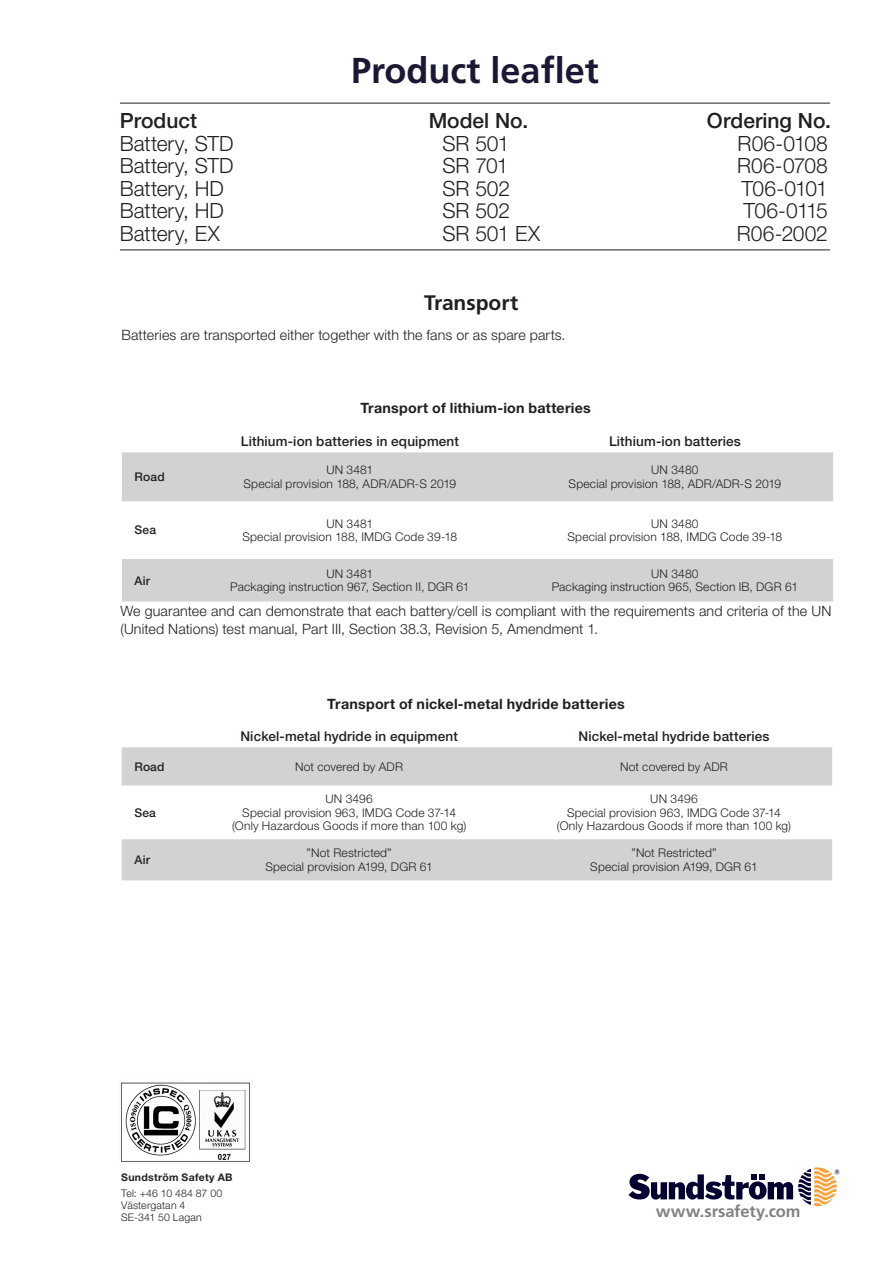
<style>
.page{position:relative;width:893px;height:1263px;background:#fff}
.page>*{position:absolute;margin:0;border:0;box-sizing:border-box;transform-origin:0 0}
.t1{font:700 36px "Frutiger LT Pro";color:#191933}
.Designation_rad_2{font:300 21px "Helvetica Neue LT Pro";letter-spacing:-.005em;color:#231f20}
.Designation{font:500 21px "Helvetica Neue LT Pro";color:#231f20}
.t2{font:700 21px "Frutiger LT Pro";letter-spacing:-.005em;color:#231f20}
.t3{font:700 16.5px "Frutiger LT Pro";letter-spacing:-.005em;color:#808285}
.Bröd{font:300 14.25px/18px "Helvetica Neue LT Pro";letter-spacing:.01em;color:#231f20}
.Bröd-2{font:700 14.25px "Helvetica Neue LT Pro";letter-spacing:.015em;color:#231f20}
.Tabell{font:500 13.5px "Helvetica Neue LT Pro";letter-spacing:.01em;color:#231f20}
.Tabell-2{font:300 12px/13.5px "Helvetica Neue LT Pro";letter-spacing:.015em;color:#231f20;text-align:center}
.Tabell-3{font:500 12px "Helvetica Neue LT Pro";letter-spacing:.015em;color:#231f20}
.t4{font:300 10.5px/12px "Helvetica Neue LT Pro";letter-spacing:.015em;color:#231f20}
.t5{font:700 10.5px "Helvetica Neue LT Std";letter-spacing:.03em;color:#231f20}
</style>
<div class="page">
<img style="left:121px;top:1082px;width:129px;height:80px">
<svg style="left:628px;top:1167px;width:211px;height:39px"></svg>
<svg style="left:122px;top:452px;width:711px;height:149px;fill:#d1d2d4"></svg>
<svg style="left:122px;top:747px;width:710px;height:133px;fill:#d1d2d4"></svg>
<hr style="left:120px;top:250px;width:710px;height:1px;background:#231f20">
<hr style="left:120px;top:103px;width:710px;height:1px;background:#231f20">
<p class="t1" style="left:351px;top:49px;width:249px">Product leaflet</p>
<p class="Designation" style="left:120px;top:108px;width:79px">Product</p>
<p class="Designation" style="left:429px;top:108px;width:101px">Model No.</p>
<p class="Designation" style="left:707px;top:108px;width:125px">Ordering No.</p>
<p class="Designation_rad_2" style="left:120px;top:130px;width:115px">Battery, STD</p>
<p class="Designation_rad_2" style="left:442px;top:130px;width:68px">SR 501</p>
<p class="Designation_rad_2" style="left:738px;top:130px;width:92px">R06-0108</p>
<p class="Designation_rad_2" style="left:120px;top:153px;width:115px">Battery, STD</p>
<p class="Designation_rad_2" style="left:442px;top:153px;width:68px">SR 701</p>
<p class="Designation_rad_2" style="left:737px;top:153px;width:92px">R06-0708</p>
<p class="Designation_rad_2" style="left:120px;top:175px;width:105px">Battery, HD</p>
<p class="Designation_rad_2" style="left:442px;top:175px;width:69px">SR 502</p>
<p class="Designation_rad_2" style="left:741px;top:175px;width:88px">T06-0101</p>
<p class="Designation_rad_2" style="left:120px;top:198px;width:105px">Battery, HD</p>
<p class="Designation_rad_2" style="left:442px;top:198px;width:69px">SR 502</p>
<p class="Designation_rad_2" style="left:743px;top:198px;width:86px">T06-0115</p>
<p class="Designation_rad_2" style="left:120px;top:220px;width:101px">Battery, EX</p>
<p class="Designation_rad_2" style="left:442px;top:220px;width:99px">SR 501 EX</p>
<p class="Designation_rad_2" style="left:737px;top:220px;width:93px">R06-2002</p>
<p class="t2" style="left:424px;top:290px;width:96px">Transport</p>
<p class="Bröd" style="left:121px;top:326px;width:446px">Batteries are transported either together with the fans or as spare parts.</p>
<p class="Bröd-2" style="left:360px;top:400px;width:232px">Transport of lithium-ion batteries</p>
<p class="Tabell" style="left:241px;top:433px;width:220px">Lithium-ion batteries in equipment</p>
<p class="Tabell" style="left:609px;top:433px;width:133px">Lithium-ion batteries</p>
<p class="Tabell-3" style="left:135px;top:470px;width:32px">Road</p>
<p class="Tabell-2" style="left:244px;top:463px;width:214px">UN 3481<br>Special provision 188, ADR/ADR-S 2019</p>
<p class="Tabell-2" style="left:569px;top:463px;width:214px">UN 3480<br>Special provision 188, ADR/ADR-S 2019</p>
<p class="Tabell-3" style="left:135px;top:523px;width:23px">Sea</p>
<p class="Tabell-2" style="left:242px;top:516px;width:216px">UN 3481<br>Special provision 188, IMDG Code 39-18</p>
<p class="Tabell-2" style="left:567px;top:516px;width:216px">UN 3480<br>Special provision 188, IMDG Code 39-18</p>
<p class="Tabell-3" style="left:135px;top:573px;width:17px">Air</p>
<p class="Tabell-2" style="left:230px;top:566px;width:241px">UN 3481<br>Packaging instruction 967, Section II, DGR 61</p>
<p class="Tabell-2" style="left:552px;top:566px;width:248px">UN 3480<br>Packaging instruction 965, Section IB, DGR 61</p>
<p class="Bröd" style="left:121px;top:602px;width:712px">We guarantee and can demonstrate that each battery/cell is compliant with the requirements and criteria of the UN (United Nations) test manual, Part III, Section 38.3, Revision 5, Amendment 1.</p>
<p class="Bröd-2" style="left:327px;top:695px;width:299px">Transport of nickel-metal hydride batteries</p>
<p class="Tabell" style="left:240px;top:728px;width:219px">Nickel-metal hydride in equipment</p>
<p class="Tabell" style="left:578px;top:728px;width:193px">Nickel-metal hydride batteries</p>
<p class="Tabell-3" style="left:134px;top:759px;width:32px">Road</p>
<p class="Tabell-2" style="left:295px;top:759px;width:109px">Not covered by ADR</p>
<p class="Tabell-2" style="left:620px;top:759px;width:109px">Not covered by ADR</p>
<p class="Tabell-3" style="left:134px;top:805px;width:23px">Sea</p>
<p class="Tabell-2" style="left:232px;top:792px;width:236px">UN 3496<br>Special provision 963, IMDG Code 37-14 (Only Hazardous Goods if more than 100 kg)</p>
<p class="Tabell-2" style="left:557px;top:792px;width:236px">UN 3496<br>Special provision 963, IMDG Code 37-14 (Only Hazardous Goods if more than 100 kg)</p>
<p class="Tabell-3" style="left:134px;top:853px;width:17px">Air</p>
<p class="Tabell-2" style="left:265px;top:846px;width:169px">”Not Restricted”<br>Special provision A199, DGR 61</p>
<p class="Tabell-2" style="left:590px;top:846px;width:169px">”Not Restricted”<br>Special provision A199, DGR 61</p>
<p class="t5" style="left:121px;top:1170px;width:113px">Sundström Safety AB</p>
<p class="t4" style="left:121px;top:1187px;width:103px">Tel: +46 10 484 87 00<br>Västergatan 4<br>SE-341 50 Lagan</p>
<h3 class="t3" style="left:656px;top:1202px;width:146px">www.srsafety.com</h3>
</div>
